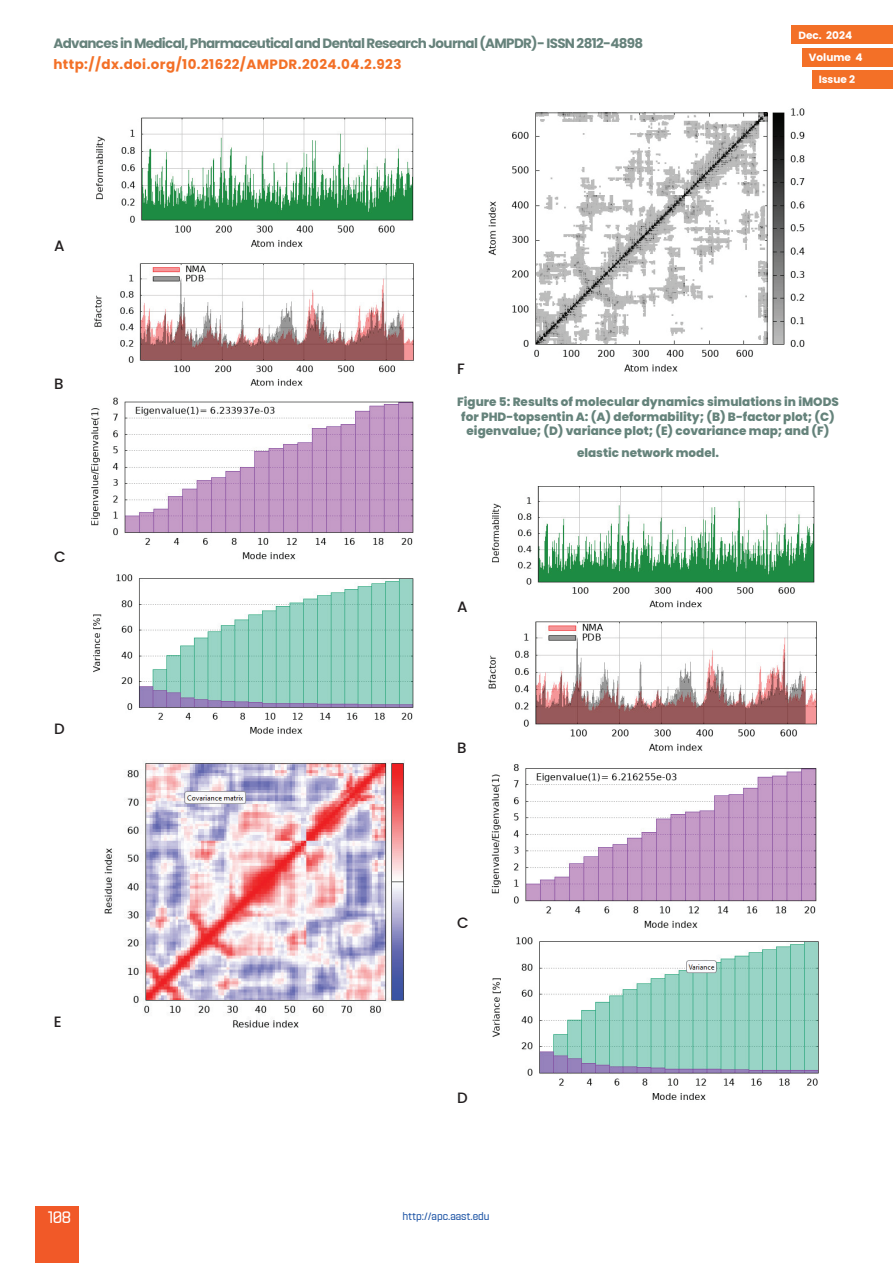
<style>
.page{position:relative;width:893px;height:1263px;background:#fff}
.page>*{position:absolute;margin:0;border:0;box-sizing:border-box;transform-origin:0 0}
.t1{font:semi-condensed 16.5px "Navine Demo";color:#fff}
.t2{font:500 15px "Poppins";color:#231f20}
.t3{font:700 13.5px "Poppins";letter-spacing:-.05em;color:#66827b}
.t4{font:700 13.5px "Poppins";letter-spacing:.03em;color:#f37027}
.t5{font:800 12px/14.4px "Poppins";color:#65837b;text-align:center}
.t6{font:700 10.5px "Poppins";color:#fff}
.t7{font:semi-condensed 10.5px "Navine Demo";color:#2056a6}
</style>
<div class="page">
<div style="left:44px;top:1206px;width:35px;height:57px;background:#f15928"></div>
<div style="left:35px;top:1206px;width:36px;height:57px;background:#f15928"></div>
<div style="left:802px;top:48px;width:91px;height:18px;background:#f37027"></div>
<div style="left:812px;top:70px;width:81px;height:19px;background:#f37027"></div>
<div style="left:792px;top:26px;width:101px;height:18px;background:#f37027"></div>
<img style="left:96px;top:117px;width:318px;height:130px">
<img style="left:94px;top:263px;width:320px;height:123px">
<img style="left:91px;top:397px;width:323px;height:163px">
<img style="left:93px;top:574px;width:321px;height:160px">
<img style="left:104px;top:762px;width:300px;height:265px">
<img style="left:488px;top:108px;width:317px;height:264px">
<img style="left:492px;top:486px;width:323px;height:122px">
<img style="left:488px;top:621px;width:329px;height:130px">
<img style="left:491px;top:764px;width:326px;height:164px">
<img style="left:492px;top:937px;width:327px;height:163px">
<p class="t3" style="left:53px;top:36px;width:591px">Advances in Medical, Pharmaceutical and Dental Research Journal (AMPDR)- ISSN 2812-4898</p>
<p class="t4" style="left:53px;top:56px;width:350px">http://dx.doi.org/10.21622/AMPDR.2024.04.2.923</p>
<p class="t2" style="left:54px;top:237px;width:12px">A</p>
<p class="t6" style="left:798px;top:29px;width:55px">Dec. 2024</p>
<p class="t6" style="left:819px;top:74px;width:38px">Issue 2</p>
<p class="t6" style="left:809px;top:51px;width:55px">Volume 4</p>
<p class="t2" style="left:54px;top:375px;width:11px">B</p>
<p class="t2" style="left:54px;top:548px;width:13px">C</p>
<p class="t2" style="left:54px;top:720px;width:12px">D</p>
<p class="t2" style="left:54px;top:1013px;width:9px">E</p>
<h1 class="t1" style="left:48px;top:1208px;width:25px">108</h1>
<p class="t2" style="left:457px;top:360px;width:9px">F</p>
<p class="t5" style="left:457px;top:395px;width:383px">Figure 5: Results of molecular dynamics simulations in iMODS for PHD-topsentin A: (A) deformability; (B) B-factor plot; (C) eigenvalue; (D) variance plot; (E) covariance map; and (F)</p>
<p class="t5" style="left:577px;top:445px;width:144px">elastic network model.</p>
<p class="t2" style="left:457px;top:598px;width:12px">A</p>
<p class="t2" style="left:457px;top:739px;width:11px">B</p>
<p class="t2" style="left:457px;top:914px;width:13px">C</p>
<p class="t2" style="left:457px;top:1089px;width:12px">D</p>
<p class="t7" style="left:402px;top:1211px;width:89px">http://apc.aast.edu</p>
</div>
